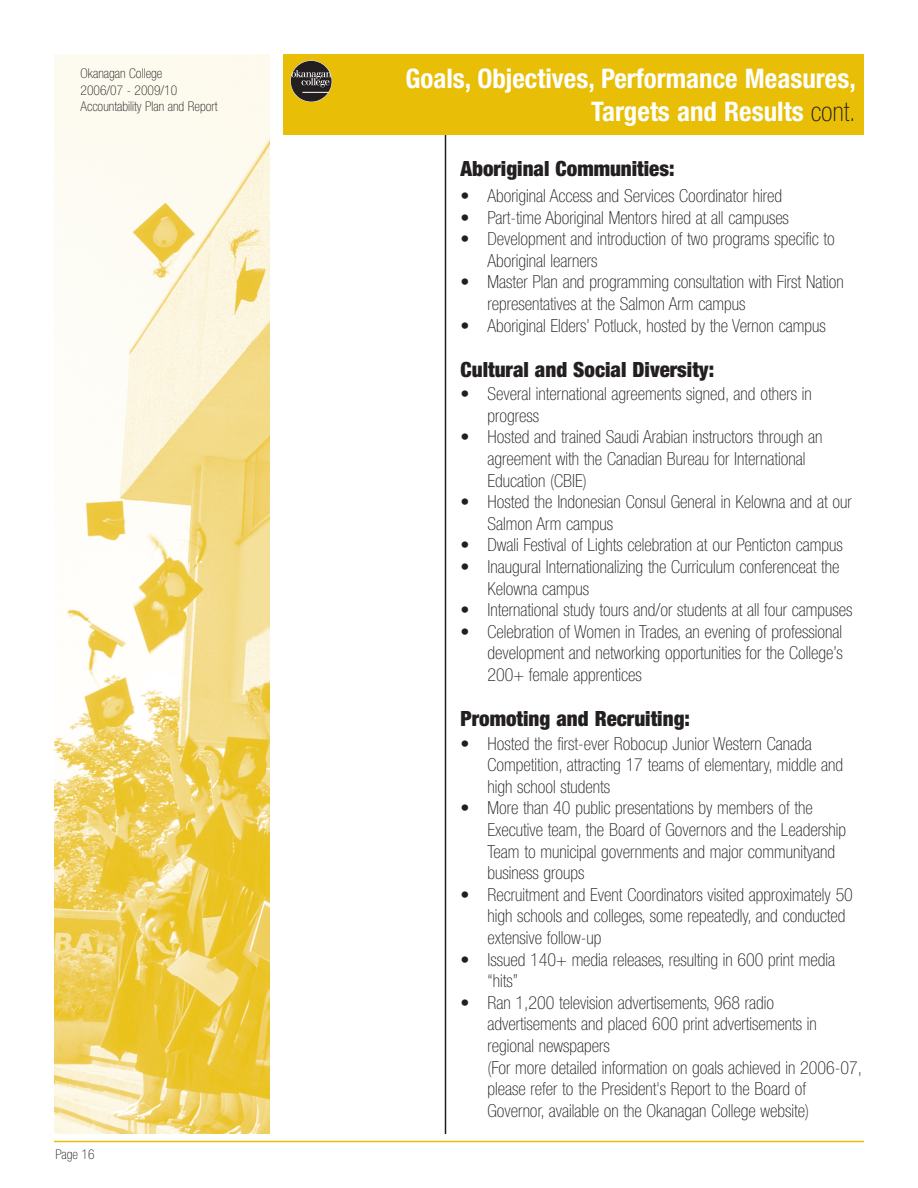
<style>
.page{position:relative;width:918px;height:1188px;background:#fff}
.page>*{position:absolute;margin:0;border:0;box-sizing:border-box;transform-origin:0 0}
.t1{font:700 condensed 27px/32.4px "Helvetica Neue";color:#fff;text-align:right}
.t2{font:900 condensed 21px "Helvetica Neue";color:#231f20}
.t3{font:100 condensed 18px/21.6px "Helvetica Neue";color:#231f20}
.t4{font:100 condensed 13.5px/16.2px "Helvetica Neue";color:#231f20}
.s1{font-weight:100;color:#231f20}
</style>
<div class="page">
<hr style="left:445px;top:88px;width:1px;height:1046px;background:#231f20">
<div style="left:283px;top:54px;width:581px;height:81px;background:#e8be06"></div>
<img style="left:54px;top:54px;width:216px;height:1080px">
<div style="left:290px;top:60px;width:42px;height:42px;background:#231f20;border-radius:50%"></div>
<div style="left:290px;top:60px;width:42px;height:42px;border:1px solid #fff;border-radius:50%"></div>
<svg style="left:291px;top:70px;width:41px;height:23px"></svg>
<hr style="left:54px;top:1141px;width:810px;height:1px;background:#e8be06">
<p class="t4" style="left:81px;top:67px;width:138px">Okanagan College<br>2006/07 - 2009/10<br>Accountability Plan and Report</p>
<p class="t4" style="left:56px;top:1147px;width:41px">Page 16</p>
<h1 class="t1" style="left:405px;top:65px;width:452px">Goals, Objectives, Performance Measures,<br>Targets and Results <span class="s1">cont.</span></h1>
<p class="t2" style="left:460px;top:161px;width:216px">Aboriginal Communities:</p>
<p class="t3" style="left:460px;top:186px;width:323px">• Aboriginal Access and Services Coordinator hired</p>
<p class="t3" style="left:460px;top:208px;width:330px">• Part-time Aboriginal Mentors hired at all campuses</p>
<p class="t3" style="left:488px;top:230px;width:349px;text-indent:-27px">• Development and introduction of two programs specific to<br>Aboriginal learners</p>
<p class="t3" style="left:488px;top:273px;width:358px;text-indent:-27px">• Master Plan and programming consultation with First Nation representatives at the Salmon Arm campus</p>
<p class="t3" style="left:460px;top:316px;width:367px">• Aboriginal Elders’ Potluck, hosted by the Vernon campus</p>
<p class="t2" style="left:460px;top:362px;width:255px">Cultural and Social Diversity:</p>
<p class="t3" style="left:488px;top:385px;width:326px;text-indent:-27px">• Several international agreements signed, and others in progress</p>
<p class="t3" style="left:488px;top:428px;width:336px;text-indent:-27px">• Hosted and trained Saudi Arabian instructors through an agreement with the Canadian Bureau for International<br>Education (CBIE)</p>
<p class="t3" style="left:488px;top:493px;width:366px;text-indent:-27px">• Hosted the Indonesian Consul General in Kelowna and at our<br>Salmon Arm campus</p>
<p class="t3" style="left:460px;top:536px;width:384px">• Dwali Festival of Lights celebration at our Penticton campus</p>
<p class="t3" style="left:488px;top:557px;width:354px;text-indent:-27px">• Inaugural Internationalizing the Curriculum conferenceat the<br>Kelowna campus</p>
<p class="t3" style="left:460px;top:601px;width:394px">• International study tours and/or students at all four campuses</p>
<p class="t3" style="left:488px;top:622px;width:357px;text-align:justify;text-indent:-27px">• Celebration of Women in Trades, an evening of professional development and networking opportunities for the College’s 200+ female apprentices</p>
<p class="t2" style="left:460px;top:711px;width:231px">Promoting and Recruiting:</p>
<p class="t3" style="left:488px;top:734px;width:357px;text-indent:-27px">• Hosted the first-ever Robocup Junior Western Canada<br>Competition, attracting 17 teams of elementary, middle and high school students</p>
<p class="t3" style="left:488px;top:799px;width:360px;text-indent:-27px">• More than 40 public presentations by members of the Executive team, the Board of Governors and the Leadership Team to municipal governments and major communityand business groups</p>
<p class="t3" style="left:488px;top:885px;width:367px;text-indent:-27px">• Recruitment and Event Coordinators visited approximately 50 high schools and colleges, some repeatedly, and conducted extensive follow-up</p>
<p class="t3" style="left:488px;top:950px;width:349px;text-indent:-27px">• Issued 140+ media releases, resulting in 600 print media “hits”</p>
<p class="t3" style="left:488px;top:993px;width:376px;text-indent:-27px">• Ran 1,200 television advertisements, 968 radio advertisements and placed 600 print advertisements in regional newspapers<br>(For more detailed information on goals achieved in 2006-07, please refer to the President's Report to the Board of Governor, available on the Okanagan College website)</p>
</div>
